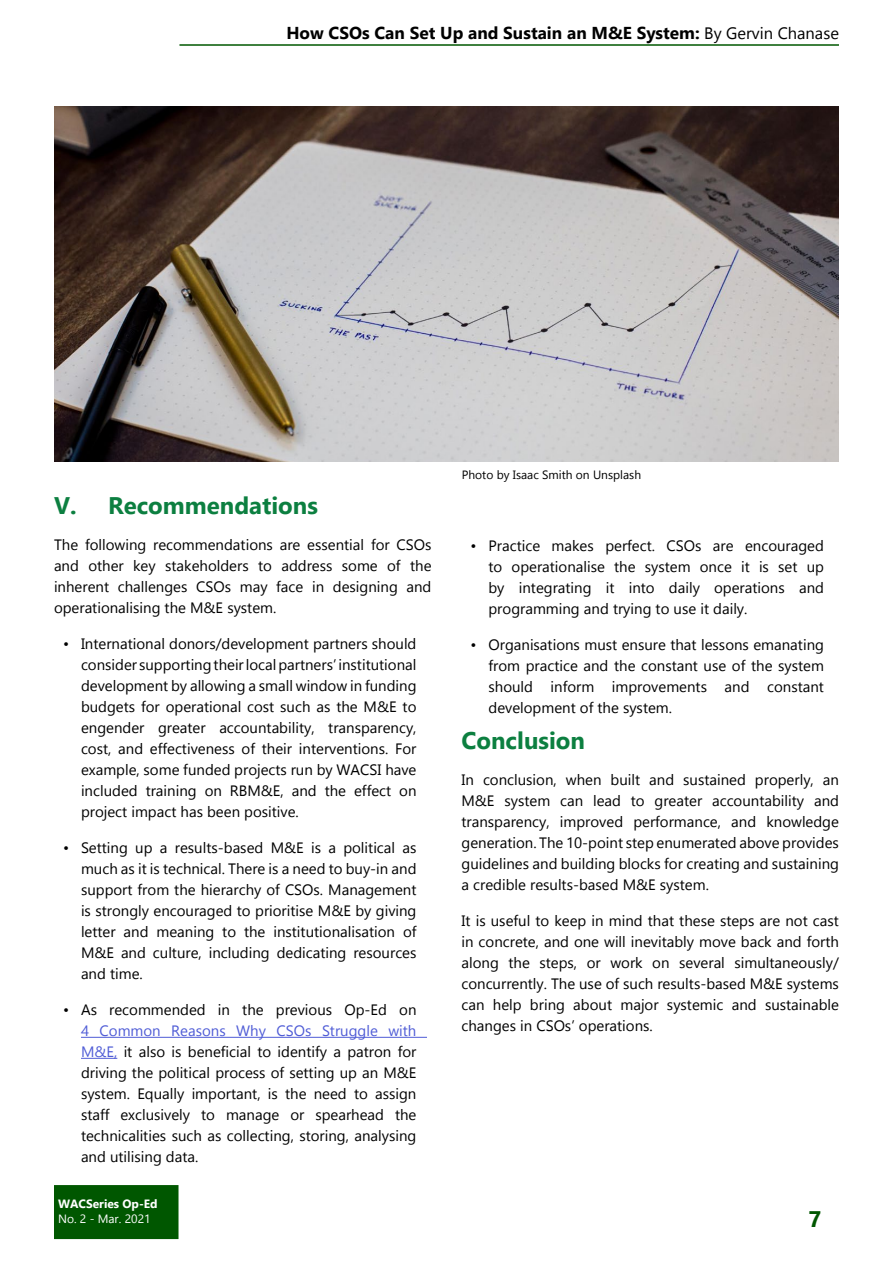
<style>
.page{position:relative;width:893px;height:1263px;background:#fff}
.page>*{position:absolute;margin:0;border:0;box-sizing:border-box;transform-origin:0 0}
.t1{font:700 24px "Gadugi";color:#0c7f40}
.t2{font:700 22.5px "Gadugi";color:#005700}
.t3{font:700 17.25px "Gadugi";color:#000}
.t4{font:15px/21px "Gadugi";color:#000;text-align:justify}
.t5{font:12px "Gadugi";color:#000}
.t6{font:700 12px "Gadugi";color:#fff}
.t7{font:12px "Gadugi";color:#fff}
.s1{font-weight:400;font-size:16.5px}
.s2{color:#4f5cd6}
</style>
<div class="page">
<hr style="left:179px;top:44px;width:660px;height:2px;background:#005700">
<div style="left:54px;top:1185px;width:124px;height:54px;background:#005700"></div>
<hr style="left:81px;top:1037px;width:346px;height:1px;background:#4f5cd6">
<hr style="left:81px;top:1058px;width:36px;height:1px;background:#4f5cd6">
<img style="left:54px;top:106px;width:785px;height:356px">
<p class="t3" style="left:286px;top:23px;width:554px">How CSOs Can Set Up and Sustain an M&amp;E System: <span class="s1">By Gervin Chanase</span></p>
<h1 class="t1" style="left:54px;top:491px;width:265px">V. Recommendations</h1>
<p class="t4" style="left:54px;top:534px;width:379px">The following recommendations are essential for CSOs and other key stakeholders to address some of the inherent challenges CSOs may face in designing and operationalising the M&amp;E system.</p>
<p class="t4" style="left:81px;top:633px;width:337px;text-indent:-18px">• International donors/development partners should consider supporting their local partners’ institutional development by allowing a small window in funding budgets for operational cost such as the M&amp;E to engender greater accountability, transparency, cost, and effectiveness of their interventions. For example, some funded projects run by WACSI have included training on RBM&amp;E, and the effect on project impact has been positive.</p>
<p class="t4" style="left:81px;top:837px;width:337px;text-indent:-18px">• Setting up a results-based M&amp;E is a political as much as it is technical. There is a need to buy-in and support from the hierarchy of CSOs. Management is strongly encouraged to prioritise M&amp;E by giving letter and meaning to the institutionalisation of M&amp;E and culture, including dedicating resources and time.</p>
<p class="t4" style="left:63px;top:999px;width:355px">• As recommended in the previous Op-Ed on</p>
<p class="t4" style="left:81px;top:1020px;width:337px"><span class="s2">4 Common Reasons Why CSOs Struggle with M&amp;E,</span> it also is beneficial to identify a patron for driving the political process of setting up an M&amp;E system. Equally important, is the need to assign staff exclusively to manage or spearhead the technicalities such as collecting, storing, analysing and utilising data.</p>
<p class="t5" style="left:462px;top:467px;width:181px">Photo by Isaac Smith on Unsplash</p>
<p class="t4" style="left:488px;top:535px;width:337px;text-indent:-18px">• Practice makes perfect. CSOs are encouraged to operationalise the system once it is set up by integrating it into daily operations and programming and trying to use it daily.</p>
<p class="t4" style="left:488px;top:634px;width:337px;text-indent:-18px">• Organisations must ensure that lessons emanating from practice and the constant use of the system should inform improvements and constant development of the system.</p>
<h1 class="t1" style="left:461px;top:726px;width:125px">Conclusion</h1>
<p class="t4" style="left:461px;top:769px;width:379px">In conclusion, when built and sustained properly, an M&amp;E system can lead to greater accountability and transparency, improved performance, and knowledge generation. The 10-point step enumerated above provides guidelines and building blocks for creating and sustaining a credible results-based M&amp;E system.</p>
<p class="t4" style="left:461px;top:910px;width:379px">It is useful to keep in mind that these steps are not cast in concrete, and one will inevitably move back and forth along the steps, or work on several simultaneously/ concurrently. The use of such results-based M&amp;E systems can help bring about major systemic and sustainable changes in CSOs’ operations.</p>
<p class="t6" style="left:58px;top:1197px;width:101px">WACSeries Op-Ed</p>
<p class="t7" style="left:58px;top:1211px;width:94px">No. 2 - Mar. 2021</p>
<h2 class="t2" style="left:808px;top:1205px;width:14px">7</h2>
</div>
